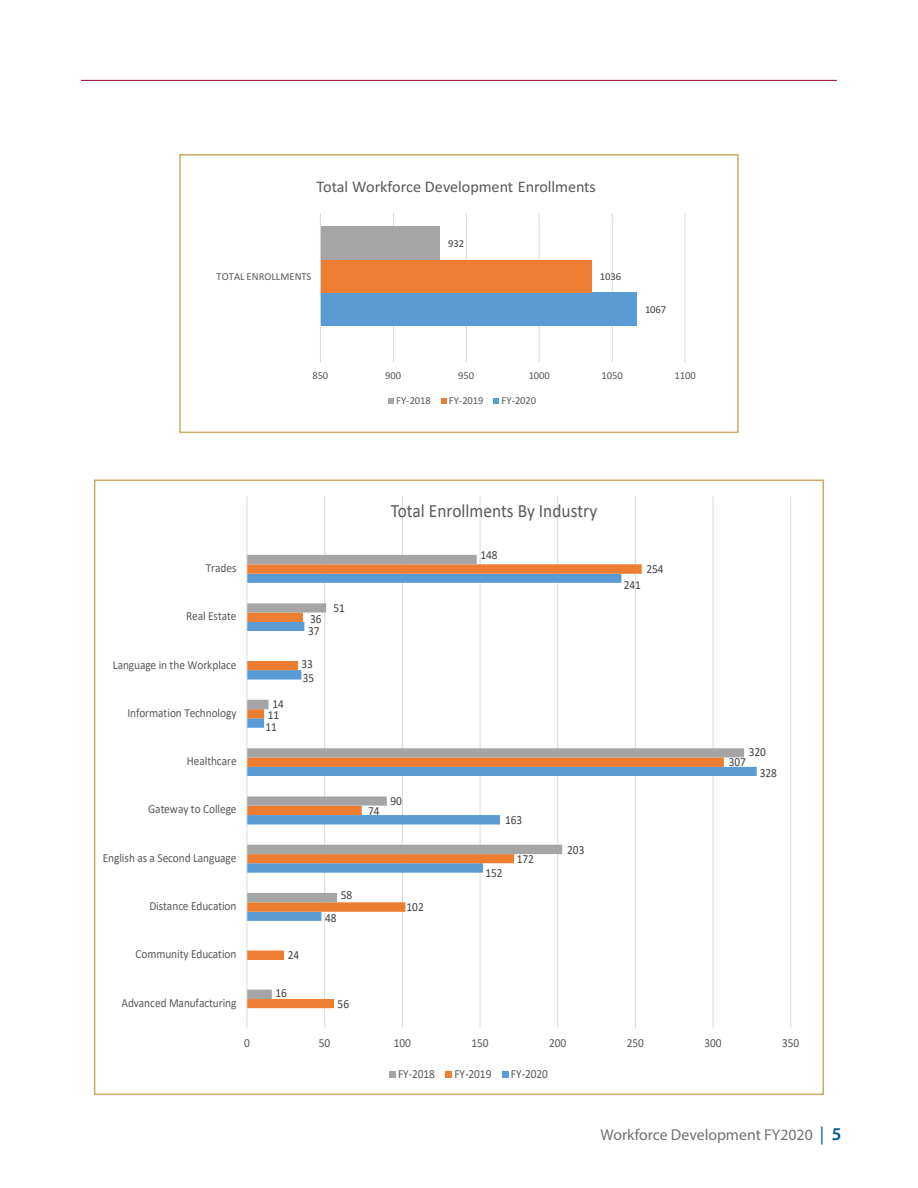
<style>
.page{position:relative;width:918px;height:1188px;background:#fff}
.page>*{position:absolute;margin:0;border:0;box-sizing:border-box;transform-origin:0 0}
.t1{font:18.9px "Calibri";letter-spacing:.005em;color:#595959;scale:.92 1}
.t2{font:16.2px "Calibri";letter-spacing:-.005em;color:#595959}
.t3{font:15.75px "Myriad Pro";color:#6f7172}
.t4{font:12.3px "Calibri";letter-spacing:-.005em;color:#595959;scale:.92 1}
.t5{font:12.3px "Calibri";letter-spacing:-.005em;color:#404040;scale:.92 1}
.t6{font:10.65px "Calibri";letter-spacing:-.005em;color:#595959}
.t7{font:10.65px "Calibri";letter-spacing:-.005em;color:#404040}
.s1{font-size:18px;color:#00558b}
.s2{font-weight:600;font-size:18px;color:#00558b}
</style>
<div class="page">
<hr style="left:81px;top:80px;width:756px;height:1px;background:#a12341">
<div style="left:179px;top:154px;width:560px;height:279px;border:2px solid #caac68"></div>
<svg style="left:320px;top:219px;width:366px;height:185px"></svg>
<hr style="left:324px;top:497px;width:1px;height:531px;background:#d9d9d9">
<hr style="left:402px;top:497px;width:1px;height:531px;background:#d9d9d9">
<hr style="left:480px;top:497px;width:1px;height:531px;background:#d9d9d9">
<hr style="left:557px;top:497px;width:1px;height:531px;background:#d9d9d9">
<hr style="left:635px;top:497px;width:1px;height:531px;background:#d9d9d9">
<hr style="left:713px;top:497px;width:1px;height:531px;background:#d9d9d9">
<hr style="left:790px;top:497px;width:1px;height:531px;background:#d9d9d9">
<svg style="left:247px;top:555px;width:497px;height:444px"></svg>
<hr style="left:246px;top:497px;width:1px;height:531px;background:#d9d9d9">
<div style="left:389px;top:1071px;width:7px;height:7px;background:#a5a5a5"></div>
<div style="left:446px;top:1071px;width:6px;height:7px;background:#ed7d31"></div>
<div style="left:502px;top:1071px;width:6px;height:7px;background:#5b9bd5"></div>
<p class="t2" style="left:317px;top:175px;width:281px">Total Workforce Development Enrollments</p>
<p class="t6" style="left:217px;top:269px;width:96px">TOTAL ENROLLMENTS</p>
<p class="t7" style="left:448px;top:236px;width:17px">932</p>
<p class="t7" style="left:600px;top:269px;width:23px">1036</p>
<p class="t7" style="left:645px;top:302px;width:23px">1067</p>
<p class="t6" style="left:312px;top:368px;width:17px">850</p>
<p class="t6" style="left:385px;top:368px;width:17px">900</p>
<p class="t6" style="left:458px;top:368px;width:17px">950</p>
<p class="t6" style="left:529px;top:368px;width:23px">1000</p>
<p class="t6" style="left:602px;top:368px;width:23px">1050</p>
<p class="t6" style="left:675px;top:368px;width:23px">1100</p>
<p class="t6" style="left:396px;top:393px;width:36px">FY-2018</p>
<p class="t6" style="left:449px;top:393px;width:36px">FY-2019</p>
<p class="t6" style="left:502px;top:393px;width:36px">FY-2020</p>
<p class="t1" style="left:391px;top:497px;width:226px">Total Enrollments By Industry</p>
<p class="t5" style="left:480px;top:547px;width:20px">148</p>
<p class="t4" style="left:206px;top:560px;width:35px">Trades</p>
<p class="t5" style="left:647px;top:561px;width:20px">254</p>
<p class="t5" style="left:624px;top:576px;width:20px">241</p>
<p class="t4" style="left:186px;top:608px;width:56px">Real Estate</p>
<p class="t5" style="left:310px;top:610px;width:14px">36</p>
<p class="t5" style="left:334px;top:600px;width:14px">51</p>
<p class="t5" style="left:308px;top:623px;width:14px">37</p>
<p class="t4" style="left:113px;top:656px;width:136px">Language in the Workplace</p>
<p class="t5" style="left:302px;top:656px;width:14px">33</p>
<p class="t5" style="left:303px;top:670px;width:14px">35</p>
<p class="t4" style="left:127px;top:704px;width:120px">Information Technology</p>
<p class="t5" style="left:272px;top:695px;width:14px">14</p>
<p class="t5" style="left:268px;top:706px;width:14px">11</p>
<p class="t5" style="left:266px;top:718px;width:14px">11</p>
<p class="t4" style="left:187px;top:753px;width:56px">Healthcare</p>
<p class="t5" style="left:749px;top:743px;width:20px">320</p>
<p class="t5" style="left:729px;top:753px;width:20px">307</p>
<p class="t5" style="left:760px;top:764px;width:20px">328</p>
<p class="t4" style="left:148px;top:801px;width:98px">Gateway to College</p>
<p class="t5" style="left:368px;top:802px;width:14px">74</p>
<p class="t5" style="left:390px;top:793px;width:14px">90</p>
<p class="t5" style="left:505px;top:811px;width:20px">163</p>
<p class="t4" style="left:103px;top:849px;width:147px">English as a Second Language</p>
<p class="t5" style="left:517px;top:850px;width:20px">172</p>
<p class="t5" style="left:567px;top:841px;width:20px">203</p>
<p class="t5" style="left:486px;top:864px;width:20px">152</p>
<p class="t5" style="left:341px;top:886px;width:14px">58</p>
<p class="t4" style="left:149px;top:898px;width:96px">Distance Education</p>
<p class="t5" style="left:407px;top:899px;width:20px">102</p>
<p class="t5" style="left:325px;top:909px;width:14px">48</p>
<p class="t4" style="left:136px;top:946px;width:111px">Community Education</p>
<p class="t5" style="left:288px;top:947px;width:14px">24</p>
<p class="t4" style="left:122px;top:994px;width:126px">Advanced Manufacturing</p>
<p class="t5" style="left:276px;top:985px;width:14px">16</p>
<p class="t5" style="left:338px;top:995px;width:14px">56</p>
<p class="t4" style="left:244px;top:1035px;width:8px">0</p>
<p class="t4" style="left:319px;top:1035px;width:14px">50</p>
<p class="t4" style="left:394px;top:1035px;width:20px">100</p>
<p class="t4" style="left:471px;top:1035px;width:20px">150</p>
<p class="t4" style="left:549px;top:1035px;width:20px">200</p>
<p class="t4" style="left:627px;top:1035px;width:20px">250</p>
<p class="t4" style="left:705px;top:1035px;width:20px">300</p>
<p class="t4" style="left:782px;top:1035px;width:20px">350</p>
<p class="t4" style="left:398px;top:1065px;width:42px">FY-2018</p>
<p class="t4" style="left:455px;top:1065px;width:42px">FY-2019</p>
<p class="t4" style="left:511px;top:1065px;width:42px">FY-2020</p>
<p class="t3" style="left:601px;top:1125px;width:242px">Workforce Development FY2020 <span class="s1">|</span> <span class="s2">5</span></p>
</div>
